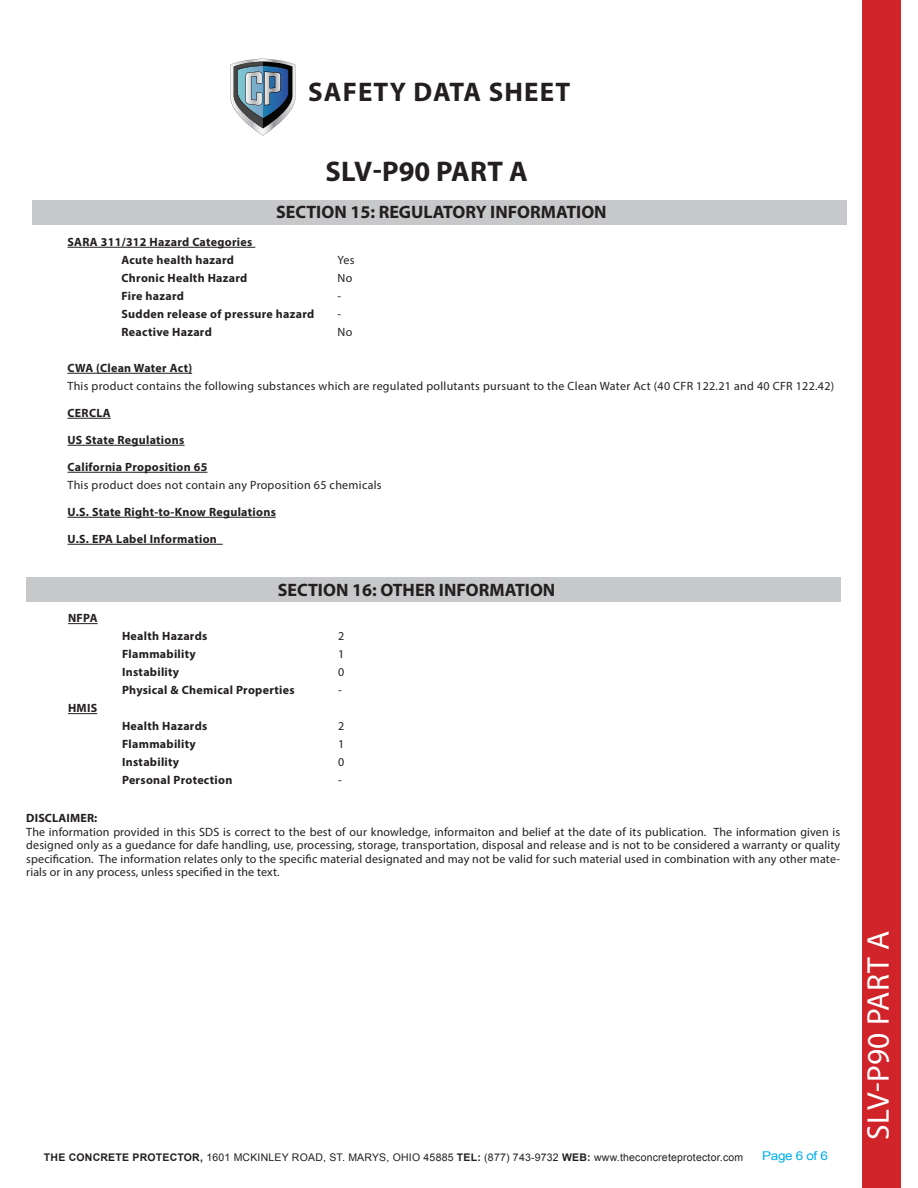
<style>
.page{position:relative;width:918px;height:1188px;background:#fff}
.page>*{position:absolute;margin:0;border:0;box-sizing:border-box;transform-origin:0 0}
.t1{font:31.5px "Myriad Pro";letter-spacing:.01em;color:#fff}
.t2{font:700 28.5px "Myriad Pro";letter-spacing:.005em;color:#231f20}
.t3{font:700 27px "Myriad Pro";letter-spacing:.04em;color:#231f20}
.t4{font:700 18px "Myriad Pro";color:#231f20}
.t5{font:12.15px "Arial";letter-spacing:-.025em;color:#00aeef;scale:1.11 1}
.t6{font:12px/13.5px "Myriad Pro";letter-spacing:.025em;color:#231f20;text-align:justify}
.t7{font:700 12px/18px "Myriad Pro";letter-spacing:.025em;color:#231f20}
.t8{font:10.5px "Arial";letter-spacing:.02em;color:#231f20}
.s1{font-weight:700}
</style>
<div class="page">
<div style="left:26px;top:578px;width:815px;height:24px;background:#c7c8ca"></div>
<div style="left:32px;top:200px;width:814px;height:24px;background:#c7c8ca"></div>
<div style="left:862px;top:0;width:38px;height:1188px;background:#d1232a"></div>
<svg style="left:230px;top:59px;width:66px;height:77px"></svg>
<hr style="left:68px;top:247px;width:187px;height:1px;background:#231f20">
<hr style="left:68px;top:373px;width:124px;height:1px;background:#231f20">
<hr style="left:68px;top:418px;width:43px;height:1px;background:#231f20">
<hr style="left:68px;top:445px;width:117px;height:1px;background:#231f20">
<hr style="left:68px;top:472px;width:139px;height:1px;background:#231f20">
<hr style="left:68px;top:517px;width:208px;height:1px;background:#231f20">
<hr style="left:68px;top:544px;width:155px;height:1px;background:#231f20">
<hr style="left:68px;top:623px;width:30px;height:1px;background:#231f20">
<svg style="left:68px;top:713px;width:29px;height:1px"></svg>
<h3 class="t3" style="left:308px;top:74px;width:263px">SAFETY DATA SHEET</h3>
<h2 class="t2" style="left:325px;top:153px;width:204px">SLV-P90 PART A</h2>
<p class="t7" style="left:122px;top:233px;width:132px;text-indent:-54px">SARA 311/312 Hazard Categories<br>Acute health hazard</p>
<h3 class="t4" style="left:276px;top:201px;width:332px">SECTION 15: REGULATORY INFORMATION</h3>
<p class="t6" style="left:338px;top:253px;width:18px">Yes</p>
<p class="t7" style="left:122px;top:269px;width:127px">Chronic Health Hazard</p>
<p class="t6" style="left:338px;top:271px;width:16px">No</p>
<p class="t7" style="left:122px;top:287px;width:64px">Fire hazard</p>
<p class="t6" style="left:338px;top:289px;width:5px">-</p>
<p class="t7" style="left:122px;top:305px;width:194px">Sudden release of pressure hazard</p>
<p class="t6" style="left:338px;top:307px;width:5px">-</p>
<p class="t7" style="left:122px;top:323px;width:92px">Reactive Hazard</p>
<p class="t6" style="left:338px;top:325px;width:16px">No</p>
<p class="t7" style="left:68px;top:359px;width:126px">CWA (Clean Water Act)</p>
<p class="t6" style="left:68px;top:379px;width:768px">This product contains the following substances which are regulated pollutants pursuant to the Clean Water Act (40 CFR 122.21 and 40 CFR 122.42)</p>
<p class="t7" style="left:68px;top:404px;width:45px">CERCLA</p>
<p class="t7" style="left:68px;top:431px;width:118px">US State Regulations</p>
<p class="t7" style="left:68px;top:458px;width:141px">California Proposition 65</p>
<p class="t6" style="left:68px;top:478px;width:316px">This product does not contain any Proposition 65 chemicals</p>
<p class="t7" style="left:68px;top:503px;width:210px">U.S. State Right-to-Know Regulations</p>
<p class="t7" style="left:68px;top:530px;width:151px">U.S. EPA Label Information</p>
<p class="t7" style="left:68px;top:609px;width:31px">NFPA</p>
<p class="t7" style="left:68px;top:699px;width:31px">HMIS</p>
<h3 class="t4" style="left:278px;top:578px;width:279px">SECTION 16: OTHER INFORMATION</h3>
<p class="t7" style="left:122px;top:627px;width:87px">Health Hazards</p>
<p class="t6" style="left:338px;top:629px;width:8px">2</p>
<p class="t7" style="left:122px;top:645px;width:75px">Flammability</p>
<p class="t6" style="left:338px;top:647px;width:8px">1</p>
<p class="t7" style="left:122px;top:663px;width:59px">Instability</p>
<p class="t6" style="left:338px;top:665px;width:8px">0</p>
<p class="t7" style="left:122px;top:681px;width:174px">Physical &amp; Chemical Properties</p>
<p class="t6" style="left:338px;top:683px;width:5px">-</p>
<p class="t7" style="left:122px;top:717px;width:87px">Health Hazards</p>
<p class="t6" style="left:338px;top:719px;width:8px">2</p>
<p class="t7" style="left:122px;top:735px;width:75px">Flammability</p>
<p class="t6" style="left:338px;top:737px;width:8px">1</p>
<p class="t7" style="left:122px;top:753px;width:59px">Instability</p>
<p class="t6" style="left:338px;top:755px;width:8px">0</p>
<p class="t7" style="left:122px;top:771px;width:112px">Personal Protection</p>
<p class="t6" style="left:338px;top:773px;width:5px">-</p>
<p class="t7" style="left:26px;top:809px;width:73px">DISCLAIMER:</p>
<p class="t6" style="left:26px;top:825px;width:815px">The information provided in this SDS is correct to the best of our knowledge, informaiton and belief at the date of its publication. The information given is designed only as a guedance for dafe handling, use, processing, storage, transportation, disposal and release and is not to be considered a warranty or quality specification. The information relates only to the specific material designated and may not be valid for such material used in combination with any other mate&shy;rials or in any process, unless specified in the text.</p>
<p class="t8" style="left:44px;top:1150px;width:701px"><span class="s1">THE CONCRETE PROTECTOR,</span> 1601 MCKINLEY ROAD, ST. MARYS, OHIO 45885 <span class="s1">TEL:</span> (877) 743-9732 <span class="s1">WEB:</span> www.theconcreteprotector.com</p>
<p class="t5" style="left:762px;top:1148px;width:61px">Page 6 of 6</p>
<h1 class="t1" style="left:859px;top:1140px;width:211px;rotate:-90deg">SLV-P90 PART A</h1>
</div>
